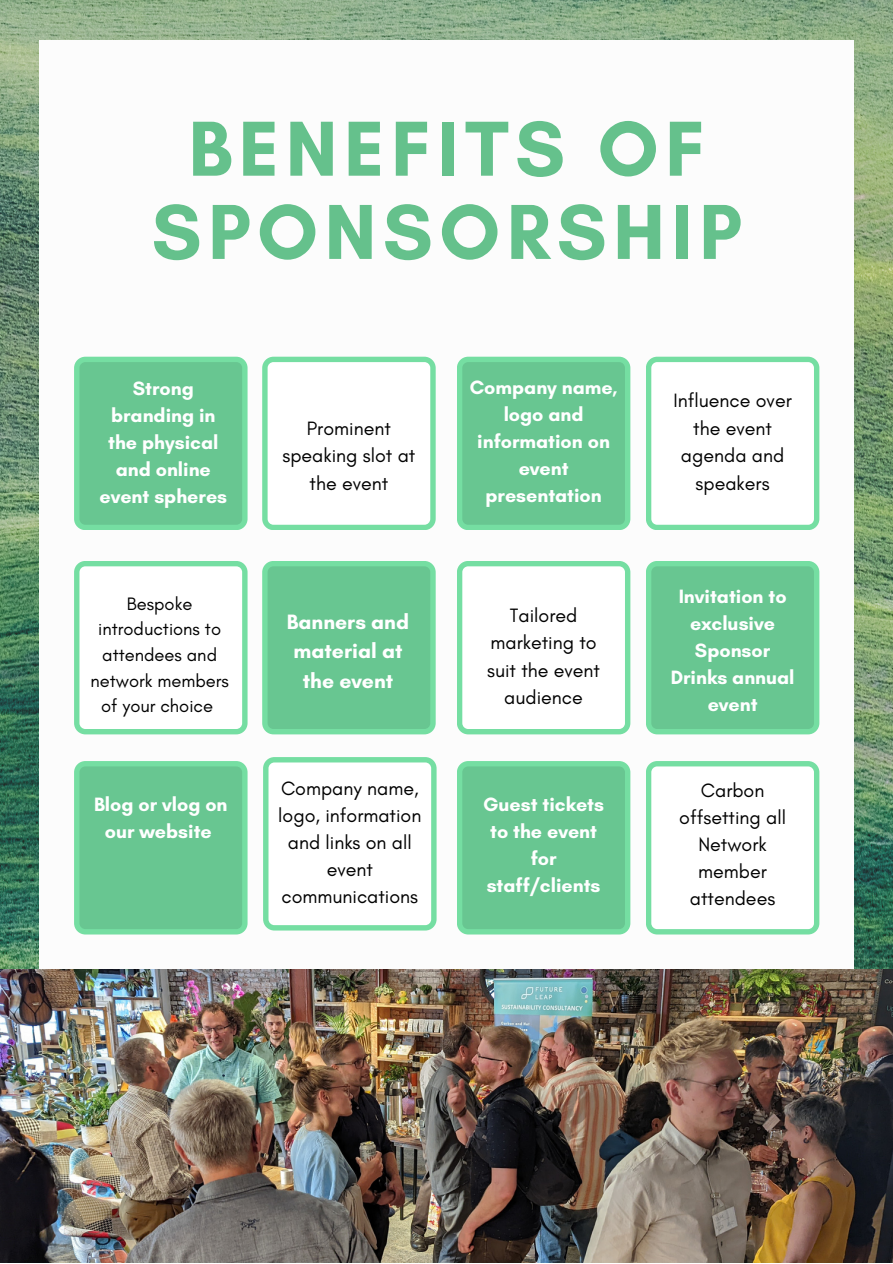
<style>
.page{position:relative;width:893px;height:1264px;background:#fff}
.page>*{position:absolute;margin:0;border:0;box-sizing:border-box;transform-origin:0 0}
.t1{font:700 79.35px/83.2px "Glacial Indifference";letter-spacing:.08em;color:#65c18c;text-align:center}
.t2{font:700 21.15px/29.2px "Glacial Indifference";color:#fff;text-align:center}
.t3{font:19.65px/27.5px "Glacial Indifference";color:#000;text-align:center}
.t4{font:700 19.65px/27px "Glacial Indifference";color:#fff;text-align:center}
.t5{font:18.3px/25.5px "Glacial Indifference";color:#000;text-align:center}
</style>
<div class="page">
<img style="left:0;top:0;width:892px;height:969px">
<div style="left:40px;top:40px;width:813px;height:1183px;background:#fcfcfc"></div>
<svg style="left:74px;top:357px;width:173px;height:173px;background:#69c893"></svg>
<svg style="left:74px;top:561px;width:173px;height:173px"></svg>
<svg style="left:74px;top:761px;width:173px;height:173px;background:#69c893"></svg>
<svg style="left:262px;top:357px;width:173px;height:173px"></svg>
<svg style="left:262px;top:561px;width:173px;height:173px;background:#6ac893"></svg>
<svg style="left:457px;top:357px;width:173px;height:173px;background:#69c893"></svg>
<svg style="left:646px;top:357px;width:173px;height:173px"></svg>
<svg style="left:457px;top:561px;width:173px;height:173px"></svg>
<svg style="left:457px;top:761px;width:173px;height:173px;background:#69c893"></svg>
<svg style="left:646px;top:561px;width:173px;height:173px;background:#69c893"></svg>
<svg style="left:646px;top:761px;width:173px;height:173px"></svg>
<svg style="left:263px;top:757px;width:173px;height:173px"></svg>
<img style="left:0;top:969px;width:892px;height:293px">
<h1 class="t1" style="left:152px;top:106px;width:591px">BENEFITS OF<br>SPONSORSHIP</h1>
<p class="t4" style="left:99px;top:375px;width:129px">Strong branding in the physical and online event spheres</p>
<p class="t5" style="left:90px;top:591px;width:140px">Bespoke introductions to attendees and network members of your choice</p>
<p class="t4" style="left:94px;top:790px;width:135px">Blog or vlog on our website</p>
<p class="t3" style="left:282px;top:415px;width:134px">Prominent speaking slot at the event</p>
<p class="t2" style="left:287px;top:607px;width:124px">Banners and material at the event</p>
<p class="t3" style="left:278px;top:775px;width:145px;line-height:27px">Company name, logo, information and links on all event communications</p>
<p class="t4" style="left:469px;top:373px;width:149px">Company name, logo and information on event presentation</p>
<p class="t3" style="left:487px;top:601px;width:114px">Tailored marketing to suit the event audience</p>
<p class="t4" style="left:483px;top:790px;width:122px">Guest tickets to the event for staff/clients</p>
<p class="t3" style="left:673px;top:387px;width:120px">Influence over the event agenda and speakers</p>
<p class="t4" style="left:670px;top:583px;width:125px">Invitation to exclusive<br>Sponsor<br>Drinks annual event</p>
<p class="t3" style="left:679px;top:777px;width:108px;line-height:27px">Carbon offsetting all<br>Network member attendees</p>
</div>
